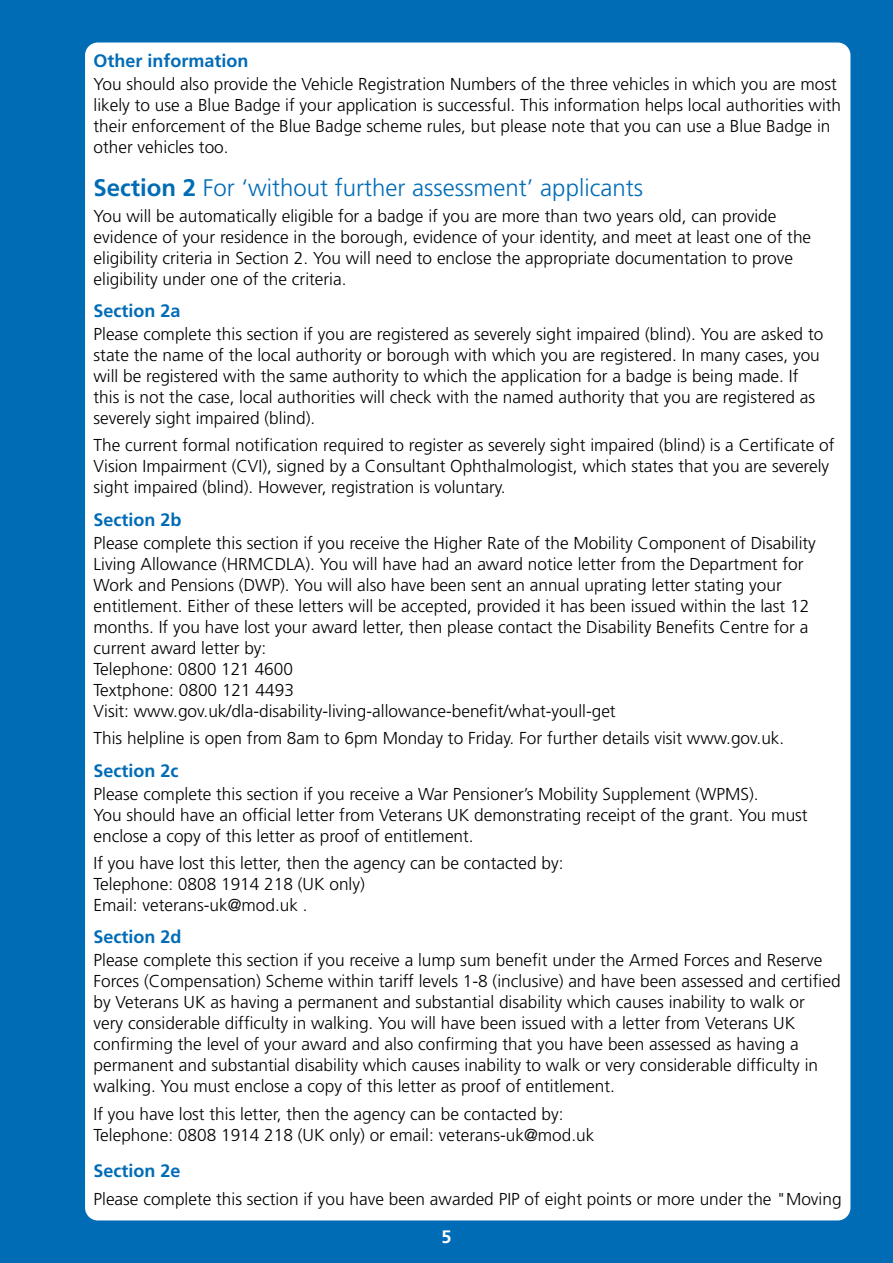
<style>
.page{position:relative;width:893px;height:1263px;background:#006cb6}
.page>*{position:absolute;margin:0;border:0;box-sizing:border-box;transform-origin:0 0}
.t1{font:300 24px "Frutiger LT";color:#006cb6}
.t2{font:700 18px "Frutiger LT";color:#006cb6}
.t3{font:700 18px "Frutiger LT";color:#fff}
.t4{font:300 17.25px/21px "Frutiger LT";color:#000}
.s1{font-weight:700}
</style>
<div class="page">
<div style="left:85px;top:43px;width:765px;height:1177px;background:#fff;border-radius:13px"></div>
<p class="t2" style="left:94px;top:50px;width:157px">Other information</p>
<p class="t4" style="left:94px;top:74px;width:749px">You should also provide the Vehicle Registration Numbers of the three vehicles in which you are most likely to use a Blue Badge if your application is successful. This information helps local authorities with their enforcement of the Blue Badge scheme rules, but please note that you can use a Blue Badge in other vehicles too.</p>
<p class="t1" style="left:94px;top:175px;width:551px"><span class="s1">Section 2</span> For ‘without further assessment’ applicants</p>
<p class="t4" style="left:94px;top:205px;width:719px">You will be automatically eligible for a badge if you are more than two years old, can provide evidence of your residence in the borough, evidence of your identity, and meet at least one of the eligibility criteria in Section 2. You will need to enclose the appropriate documentation to prove eligibility under one of the criteria.</p>
<p class="t2" style="left:94px;top:300px;width:89px">Section 2a</p>
<p class="t4" style="left:94px;top:324px;width:731px">Please complete this section if you are registered as severely sight impaired (blind). You are asked to state the name of the local authority or borough with which you are registered. In many cases, you will be registered with the same authority to which the application for a badge is being made. If this is not the case, local authorities will check with the named authority that you are registered as severely sight impaired (blind).</p>
<p class="t4" style="left:94px;top:435px;width:742px">The current formal notifcation required to register as severely sight impaired (blind) is a Certifcate of<br>Vision Impairment (CVI), signed by a Consultant Ophthalmologist, which states that you are severely sight impaired (blind). However, registration is voluntary.</p>
<p class="t2" style="left:94px;top:509px;width:90px">Section 2b</p>
<p class="t4" style="left:94px;top:533px;width:724px">Please complete this section if you receive the Higher Rate of the Mobility Component of Disability Living Allowance (HRMCDLA). You will have had an award notice letter from the Department for Work and Pensions (DWP). You will also have been sent an annual uprating letter stating your entitlement. Either of these letters will be accepted, provided it has been issued within the last 12 months. If you have lost your award letter, then please contact the Disability Benefts Centre for a current award letter by:<br>Telephone: 0800 121 4600<br>Textphone: 0800 121 4493<br>Visit: www.gov.uk/dla-disability-living-allowance-beneft/what-youll-get</p>
<p class="t4" style="left:94px;top:728px;width:692px">This helpline is open from 8am to 6pm Monday to Friday. For further details visit www.gov.uk.</p>
<p class="t2" style="left:94px;top:760px;width:87px">Section 2c</p>
<p class="t4" style="left:94px;top:783px;width:716px">Please complete this section if you receive a War Pensioner’s Mobility Supplement (WPMS).<br>You should have an offcial letter from Veterans UK demonstrating receipt of the grant. You must enclose a copy of this letter as proof of entitlement.</p>
<p class="t4" style="left:94px;top:853px;width:471px">If you have lost this letter, then the agency can be contacted by:<br>Telephone: 0808 1914 218 (UK only)<br>Email: veterans-uk@mod.uk .</p>
<p class="t2" style="left:94px;top:926px;width:90px">Section 2d</p>
<p class="t4" style="left:94px;top:950px;width:748px">Please complete this section if you receive a lump sum beneft under the Armed Forces and Reserve Forces (Compensation) Scheme within tariff levels 1-8 (inclusive) and have been assessed and certifed by Veterans UK as having a permanent and substantial disability which causes inability to walk or<br>very considerable diffculty in walking. You will have been issued with a letter from Veterans UK confrming the level of your award and also confrming that you have been assessed as having a permanent and substantial disability which causes inability to walk or very considerable diffculty in walking. You must enclose a copy of this letter as proof of entitlement.</p>
<p class="t4" style="left:94px;top:1103px;width:502px">If you have lost this letter, then the agency can be contacted by:<br>Telephone: 0808 1914 218 (UK only) or email: veterans-uk@mod.uk</p>
<p class="t2" style="left:94px;top:1160px;width:89px">Section 2e</p>
<p class="t4" style="left:94px;top:1188px;width:749px">Please complete this section if you have been awarded PIP of eight points or more under the "Moving</p>
<p class="t3" style="left:441px;top:1226px;width:12px">5</p>
</div>
